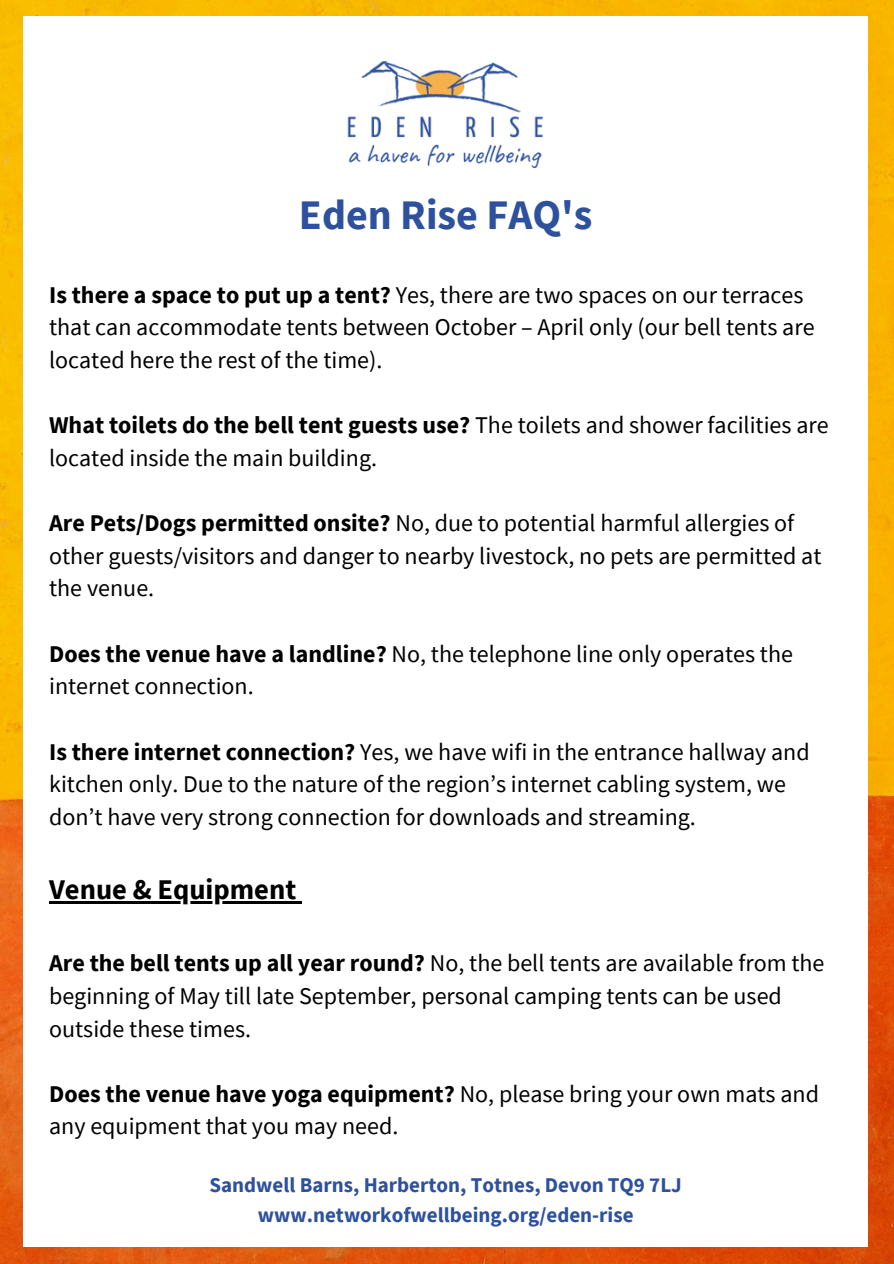
<style>
.page{position:relative;width:894px;height:1264px;background:#fff}
.page>*{position:absolute;margin:0;border:0;box-sizing:border-box;transform-origin:0 0}
.t1{font:700 42px "Source Sans Pro";color:#2e519e}
.t2{font:700 28.5px "Source Sans Pro";color:#000}
.t3{font:24px/32.7px "Source Sans Pro";color:#000}
.t4{font:700 21px "Source Sans Pro";color:#2e519e}
.s1{font-weight:700}
</style>
<div class="page">
<img style="left:0;top:0;width:893px;height:1263px">
<div style="left:23px;top:17px;width:844px;height:1229px;background:#fff"></div>
<hr style="left:49px;top:901px;width:247px;height:2px;background:#000">
<svg style="left:296px;top:901px;width:6px;height:2px"></svg>
<img style="left:347px;top:60px;width:197px;height:109px">
<p class="t1" style="left:299px;top:187px;width:295px">Eden Rise FAQ's</p>
<p class="t3" style="left:49px;top:278px;width:766px"><span class="s1">Is there a space to put up a tent?</span> Yes, there are two spaces on our terraces that can accommodate tents between October – April only (our bell tents are located here the rest of the time).</p>
<h1 class="t3" style="left:49px;top:408px;width:780px"><span class="s1">What toilets do the bell tent guests use?</span> The toilets and shower facilities are located inside the main building.</h1>
<h3 class="t3" style="left:49px;top:506px;width:773px"><span class="s1">Are Pets/Dogs permitted onsite?</span> No, due to potential harmful allergies of other guests/visitors and danger to nearby livestock, no pets are permitted at the venue.</h3>
<h3 class="t3" style="left:49px;top:636px;width:745px"><span class="s1">Does the venue have a landline?</span> No, the telephone line only operates the internet connection.</h3>
<h3 class="t3" style="left:49px;top:734px;width:762px"><span class="s1">Is there internet connection?</span> Yes, we have wifi in the entrance hallway and kitchen only. Due to the nature of the region’s internet cabling system, we don’t have very strong connection for downloads and streaming.</h3>
<h3 class="t2" style="left:49px;top:871px;width:248px">Venue &amp; Equipment</h3>
<h3 class="t3" style="left:49px;top:946px;width:776px"><span class="s1">Are the bell tents up all year round?</span> No, the bell tents are available from the beginning of May till late September, personal camping tents can be used outside these times.</h3>
<h2 class="t3" style="left:49px;top:1076px;width:771px"><span class="s1">Does the venue have yoga equipment?</span> No, please bring your own mats and any equipment that you may need.</h2>
<h3 class="t4" style="left:209px;top:1171px;width:474px">Sandwell Barns, Harberton, Totnes, Devon TQ9 7LJ</h3>
<p class="t4" style="left:258px;top:1200px;width:377px">www.networkofwellbeing.org/eden-rise</p>
</div>
